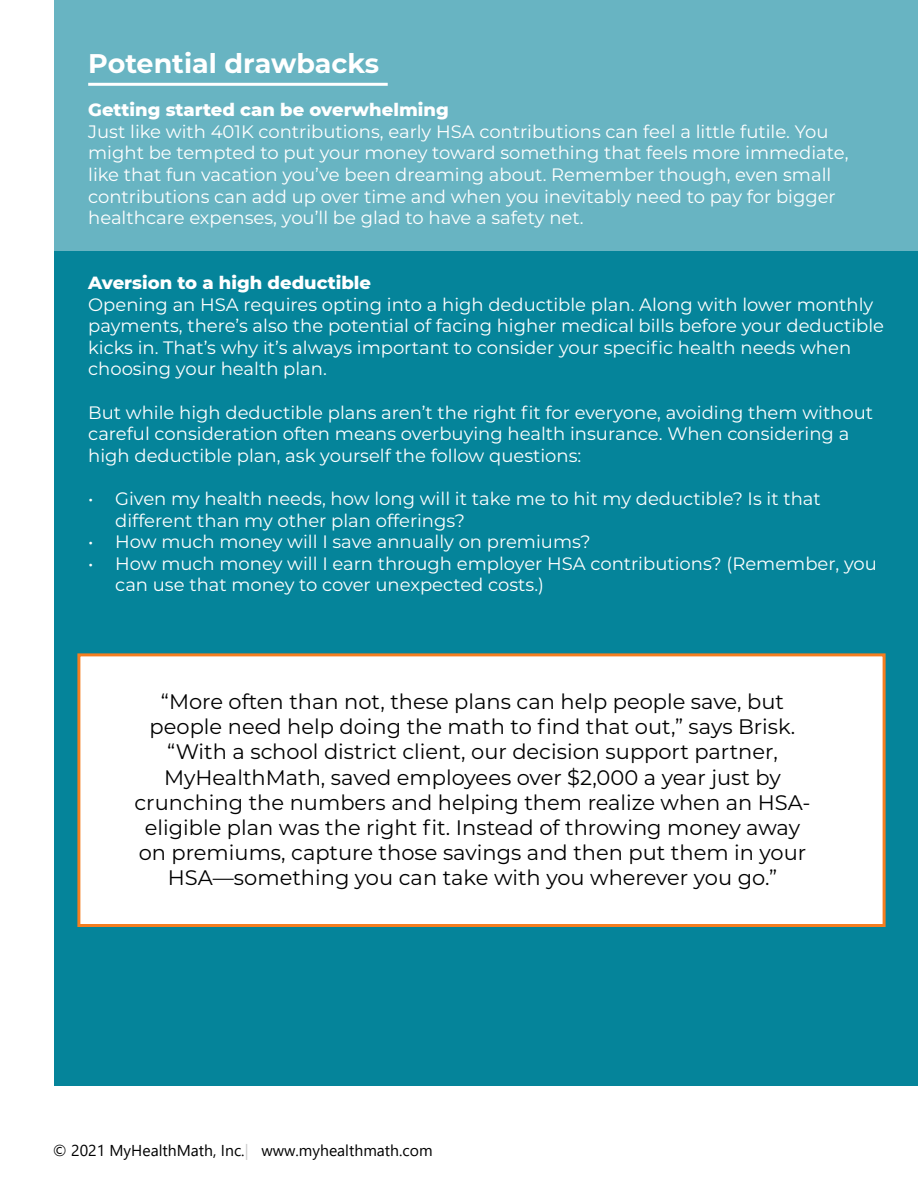
<style>
.page{position:relative;width:918px;height:1188px;background:#fff}
.page>*{position:absolute;margin:0;border:0;box-sizing:border-box;transform-origin:0 0}
.t1{font:700 27px "Montserrat";color:#fff}
.t2{font:21px/25.2px "Montserrat";color:#000;text-align:center}
.t3{font:18px/21.6px "Montserrat";color:#fff}
.t4{font:800 18px "Montserrat";color:#fff}
.t5{font:15.75px "Segoe UI";color:#000}
.s1{color:#ccc}
</style>
<div class="page">
<div style="left:54px;top:0;width:864px;height:1085px;background:#05849a"></div>
<div style="left:77px;top:653px;width:809px;height:274px;background:#fff"></div>
<div style="left:47px;top:0;width:871px;height:250px;background:#68b4c2"></div>
<hr style="left:88px;top:83px;width:300px;height:3px;background:#fff">
<h1 class="t1" style="left:88px;top:44px;width:292px">Potential drawbacks</h1>
<p class="t4" style="left:88px;top:97px;width:362px">Getting started can be overwhelming</p>
<p class="t3" style="left:88px;top:120px;width:762px">Just like with 401K contributions, early HSA contributions can feel a little futile. You might be tempted to put your money toward something that feels more immediate, like that fun vacation you’ve been dreaming about. Remember though, even small contributions can add up over time and when you inevitably need to pay for bigger healthcare expenses, you’ll be glad to have a safety net.</p>
<p class="t4" style="left:88px;top:269px;width:284px">Aversion to a high deductible</p>
<p class="t3" style="left:88px;top:293px;width:798px">Opening an HSA requires opting into a high deductible plan. Along with lower monthly payments, there’s also the potential of facing higher medical bills before your deductible kicks in. That’s why it’s always important to consider your specific health needs when choosing your health plan.</p>
<p class="t3" style="left:88px;top:401px;width:787px">But while high deductible plans aren’t the right fit for everyone, avoiding them without careful consideration often means overbuying health insurance. When considering a high deductible plan, ask yourself the follow questions:</p>
<p class="t3" style="left:115px;top:487px;width:707px;text-indent:-27px">• Given my health needs, how long will it take me to hit my deductible? Is it that different than my other plan offerings?</p>
<p class="t3" style="left:88px;top:530px;width:504px">• How much money will I save annually on premiums?</p>
<p class="t3" style="left:115px;top:552px;width:763px;text-indent:-27px">• How much money will I earn through employer HSA contributions? (Remember, you can use that money to cover unexpected costs.)</p>
<p class="t2" style="left:134px;top:688px;width:678px">“More often than not, these plans can help people save, but people need help doing the math to find that out,” says Brisk. “With a school district client, our decision support partner, MyHealthMath, saved employees over $2,000 a year just by crunching the numbers and helping them realize when an HSA&shy;eligible plan was the right fit. Instead of throwing money away on premiums, capture those savings and then put them in your HSA—something you can take with you wherever you go.”</p>
<p class="t5" style="left:53px;top:1136px;width:381px">© 2021 MyHealthMath, Inc.<span class="s1">|</span> www.myhealthmath.com</p>
</div>
